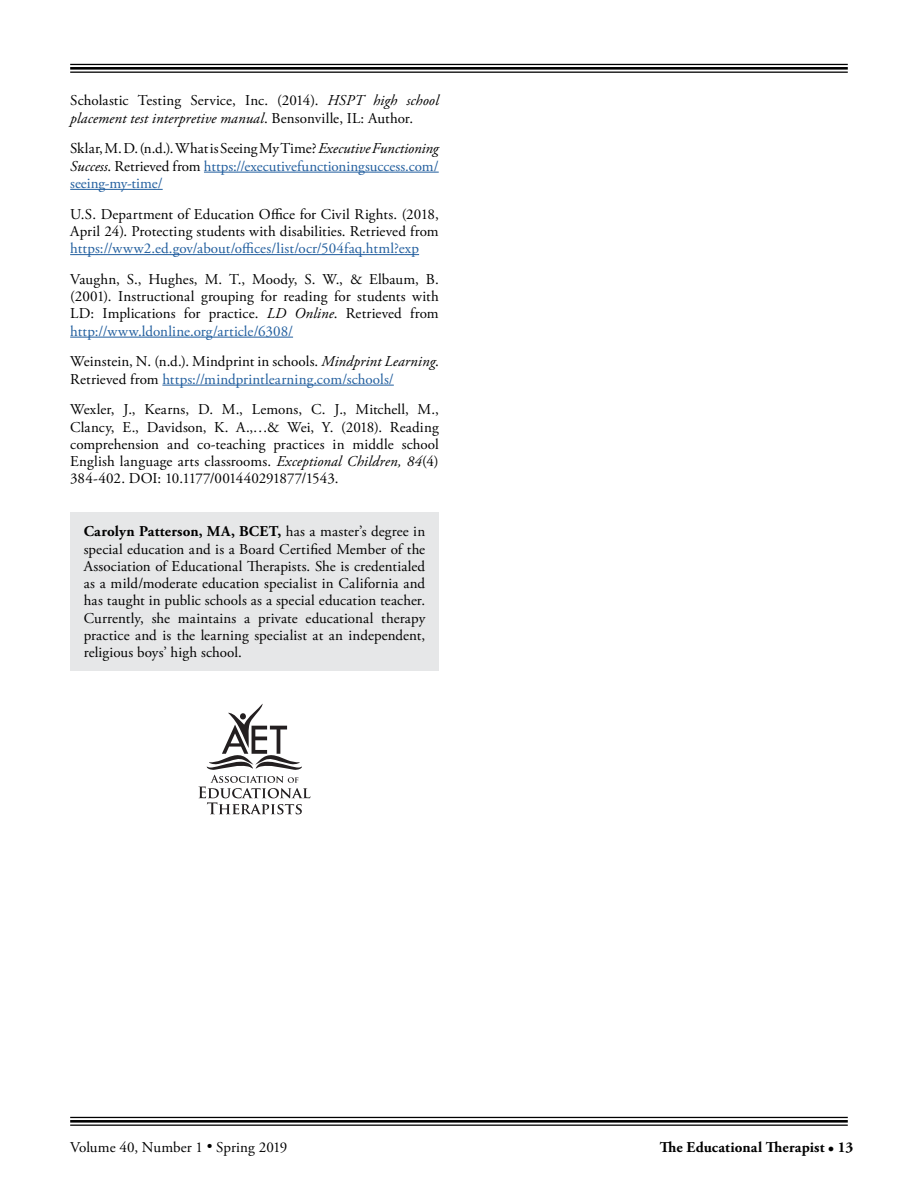
<style>
.page{position:relative;width:918px;height:1188px;background:#fff}
.page>*{position:absolute;margin:0;border:0;box-sizing:border-box;transform-origin:0 0}
.t1{font:15px/17.2px "Adobe Garamond Pro";letter-spacing:.01em;color:#000}
.t2{font:15px/17.2px "Adobe Garamond Pro";letter-spacing:.005em;color:#215e9e;text-align:justify}
.t3{font:700 15px "Adobe Garamond Pro";letter-spacing:.01em;color:#000}
.s1{font-style:italic}
.s2{color:#000}
.s3{font-style:italic;color:#000}
.s4{color:#215e9e}
.s5{font-weight:700}
</style>
<div class="page">
<hr style="left:70px;top:64px;width:778px;height:1px;background:#000">
<hr style="left:70px;top:67px;width:778px;height:3px;background:#000">
<hr style="left:70px;top:72px;width:778px;height:1px;background:#000">
<hr style="left:70px;top:1117px;width:778px;height:1px;background:#000">
<hr style="left:70px;top:1120px;width:778px;height:3px;background:#000">
<hr style="left:70px;top:1125px;width:778px;height:1px;background:#000">
<hr style="left:204px;top:172px;width:235px;height:1px;background:#215e9e">
<hr style="left:70px;top:189px;width:93px;height:1px;background:#215e9e">
<hr style="left:70px;top:254px;width:349px;height:1px;background:#215e9e">
<hr style="left:70px;top:337px;width:223px;height:1px;background:#215e9e">
<hr style="left:162px;top:385px;width:232px;height:1px;background:#215e9e">
<div style="left:70px;top:512px;width:369px;height:159px;background:#e6e7e8"></div>
<svg style="left:198px;top:704px;width:112px;height:110px"></svg>
<p class="t1" style="left:70px;top:93px;width:370px">Scholastic Testing Service, Inc. (2014). <span class="s1">HSPT high school placement test interpretive manual</span>. Bensonville, IL: Author.</p>
<p class="t2" style="left:70px;top:141px;width:370px"><span class="s2">Sklar, M. D. (n.d.). What is Seeing My Time?</span> <span class="s3">Executive Functioning Success</span><span class="s2">. Retrieved from</span> https://executivefunctioningsuccess.com/ seeing-my-time/</p>
<p class="t1" style="left:70px;top:206px;width:370px">U.S. Department of Education Office for Civil Rights. (2018,<br>April 24). Protecting students with disabilities. Retrieved from</p>
<p class="t2" style="left:70px;top:240px;width:350px">https://www2.ed.gov/about/offices/list/ocr/504faq.html?exp</p>
<p class="t1" style="left:70px;top:271px;width:370px;text-align:justify">Vaughn, S., Hughes, M. T., Moody, S. W., &amp; Elbaum, B. (2001). Instructional grouping for reading for students with LD: Implications for practice. <span class="s1">LD Online</span>. Retrieved from <span class="s4">http://www.ldonline.org/article/6308/</span></p>
<p class="t1" style="left:70px;top:354px;width:370px">Weinstein, N. (n.d.). Mindprint in schools. <span class="s1">Mindprint Learning</span>.<br>Retrieved from <span class="s4">https://mindprintlearning.com/schools/</span></p>
<p class="t1" style="left:70px;top:402px;width:370px;text-align:justify">Wexler, J., Kearns, D. M., Lemons, C. J., Mitchell, M., Clancy, E., Davidson, K. A.,…&amp; Wei, Y. (2018). Reading comprehension and co-teaching practices in middle school English language arts classrooms. <span class="s1">Exceptional Children, 84</span>(4)<br>384-402. DOI: 10.1177/001440291877/1543.</p>
<p class="t1" style="left:84px;top:523px;width:343px;text-align:justify"><span class="s5">Carolyn Patterson, MA, BCET,</span> has a master’s degree in special education and is a Board Certified Member of the Association of Educational Therapists. She is credentialed as a mild/moderate education specialist in California and has taught in public schools as a special education teacher.<br>Currently, she maintains a private educational therapy practice and is the learning specialist at an independent, religious boys’ high school.</p>
<p class="t1" style="left:70px;top:1140px;width:218px">Volume 40, Number 1 • Spring 2019</p>
<p class="t3" style="left:660px;top:1139px;width:195px">The Educational Therapist • 13</p>
</div>
